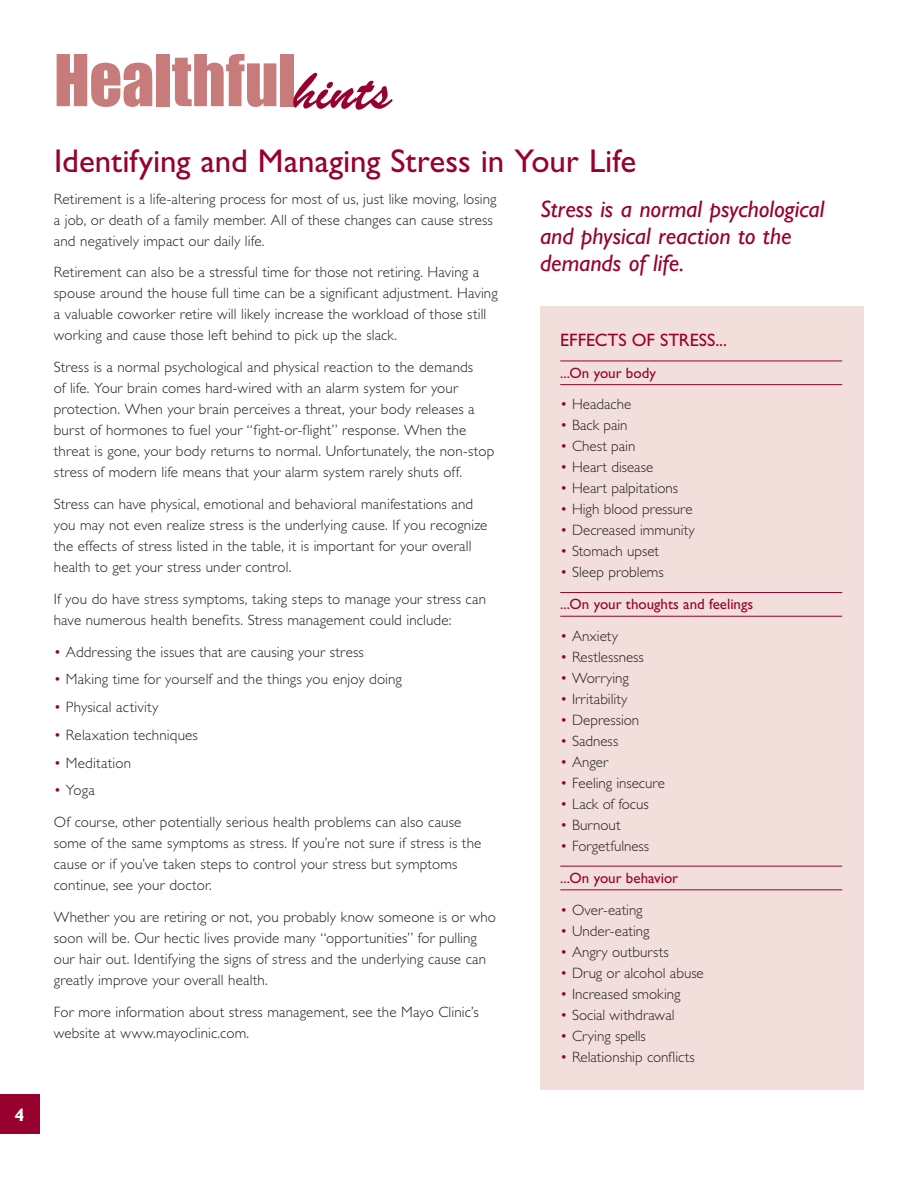
<style>
.page{position:relative;width:918px;height:1188px;background:#fff}
.page>*{position:absolute;margin:0;border:0;box-sizing:border-box;transform-origin:0 0}
.Body_-_Title{font:66px "Impact";color:#c77b7b}
.Body_-_Title-2{font:54px "Brush Script Std";letter-spacing:.005em;color:#98012d}
.Director_s_Corner{font:33px "Gill Sans Std";color:#98012d}
.Director_s_Corner-2{font:italic 24px/27px "Gill Sans Std";color:#98012d}
.Body{font:18px "Gill Sans Std";color:#98012d}
.Body_-_Title-3{font:700 18px "Gill Sans Std";color:#fff}
.Director_s_Corner-3{font:300 15px/21px "Gill Sans Std";letter-spacing:.01em;color:#231f20}
.Body-2{font:300 15px "Gill Sans Std";color:#231f20}
.Body-3{font:15px "Gill Sans Std";color:#98012d}
.s1{color:#98012d}
</style>
<div class="page">
<div style="left:540px;top:306px;width:323px;height:784px;background:#f2dfdc"></div>
<hr style="left:560px;top:361px;width:282px;height:1px;background:#98012d">
<hr style="left:560px;top:384px;width:282px;height:1px;background:#98012d">
<hr style="left:560px;top:592px;width:282px;height:1px;background:#98012d">
<hr style="left:560px;top:616px;width:282px;height:1px;background:#98012d">
<hr style="left:560px;top:866px;width:282px;height:1px;background:#98012d">
<hr style="left:560px;top:889px;width:282px;height:1px;background:#98012d">
<div style="left:0;top:1095px;width:39px;height:39px;background:#98012d"></div>
<p class="Body_-_Title-3" style="left:15px;top:1104px;width:11px">4</p>
<p class="Body_-_Title" style="left:54px;top:29px;width:244px">Healthful</p>
<p class="Body_-_Title-2" style="left:294px;top:60px;width:100px">hints</p>
<p class="Director_s_Corner" style="left:54px;top:142px;width:584px">Identifying and Managing Stress in Your Life</p>
<p class="Director_s_Corner-2" style="left:540px;top:195px;width:286px">Stress is a normal psychological and physical reaction to the demands of life.</p>
<p class="Director_s_Corner-3" style="left:54px;top:188px;width:444px">Retirement is a life-altering process for most of us, just like moving, losing a job, or death of a family member. All of these changes can cause stress and negatively impact our daily life.</p>
<p class="Director_s_Corner-3" style="left:54px;top:262px;width:445px">Retirement can also be a stressful time for those not retiring. Having a spouse around the house full time can be a significant adjustment. Having a valuable coworker retire will likely increase the workload of those still working and cause those left behind to pick up the slack.</p>
<p class="Director_s_Corner-3" style="left:54px;top:357px;width:442px">Stress is a normal psychological and physical reaction to the demands<br>of life. Your brain comes hard-wired with an alarm system for your protection. When your brain perceives a threat, your body releases a burst of hormones to fuel your “fight-or-flight” response. When the threat is gone, your body returns to normal. Unfortunately, the non-stop stress of modern life means that your alarm system rarely shuts off.</p>
<p class="Director_s_Corner-3" style="left:54px;top:494px;width:435px">Stress can have physical, emotional and behavioral manifestations and you may not even realize stress is the underlying cause. If you recognize the effects of stress listed in the table, it is important for your overall health to get your stress under control.</p>
<p class="Director_s_Corner-3" style="left:54px;top:588px;width:434px">If you do have stress symptoms, taking steps to manage your stress can have numerous health benefits. Stress management could include:</p>
<p class="Director_s_Corner-3" style="left:54px;top:641px;width:311px"><span class="s1">•</span> Addressing the issues that are causing your stress</p>
<p class="Director_s_Corner-3" style="left:54px;top:669px;width:350px"><span class="s1">•</span> Making time for yourself and the things you enjoy doing</p>
<p class="Director_s_Corner-3" style="left:54px;top:697px;width:106px"><span class="s1">•</span> Physical activity</p>
<p class="Director_s_Corner-3" style="left:54px;top:724px;width:146px"><span class="s1">•</span> Relaxation techniques</p>
<p class="Director_s_Corner-3" style="left:54px;top:752px;width:79px"><span class="s1">•</span> Meditation</p>
<p class="Director_s_Corner-3" style="left:54px;top:780px;width:42px"><span class="s1">•</span> Yoga</p>
<p class="Director_s_Corner-3" style="left:54px;top:812px;width:429px">Of course, other potentially serious health problems can also cause some of the same symptoms as stress. If you’re not sure if stress is the cause or if you’ve taken steps to control your stress but symptoms continue, see your doctor.</p>
<p class="Director_s_Corner-3" style="left:54px;top:907px;width:444px">Whether you are retiring or not, you probably know someone is or who soon will be. Our hectic lives provide many “opportunities” for pulling our hair out. Identifying the signs of stress and the underlying cause can greatly improve your overall health.</p>
<p class="Director_s_Corner-3" style="left:54px;top:1001px;width:426px">For more information about stress management, see the Mayo Clinic’s website at www.mayoclinic.com.</p>
<p class="Body" style="left:560px;top:329px;width:168px">EFFECTS OF STRESS...</p>
<p class="Body-3" style="left:560px;top:364px;width:97px">...On your body</p>
<p class="Body-2" style="left:560px;top:396px;width:72px"><span class="s1">•</span> Headache</p>
<p class="Body-2" style="left:560px;top:417px;width:69px"><span class="s1">•</span> Back pain</p>
<p class="Body-2" style="left:560px;top:438px;width:77px"><span class="s1">•</span> Chest pain</p>
<p class="Body-2" style="left:560px;top:459px;width:95px"><span class="s1">•</span> Heart disease</p>
<p class="Body-2" style="left:560px;top:480px;width:119px"><span class="s1">•</span> Heart palpitations</p>
<p class="Body-2" style="left:560px;top:501px;width:134px"><span class="s1">•</span> High blood pressure</p>
<p class="Body-2" style="left:560px;top:522px;width:136px"><span class="s1">•</span> Decreased immunity</p>
<p class="Body-2" style="left:560px;top:543px;width:100px"><span class="s1">•</span> Stomach upset</p>
<p class="Body-2" style="left:560px;top:564px;width:105px"><span class="s1">•</span> Sleep problems</p>
<p class="Body-3" style="left:560px;top:595px;width:195px">...On your thoughts and feelings</p>
<p class="Body-2" style="left:560px;top:627px;width:59px"><span class="s1">•</span> Anxiety</p>
<p class="Body-2" style="left:560px;top:648px;width:85px"><span class="s1">•</span> Restlessness</p>
<p class="Body-2" style="left:560px;top:669px;width:70px"><span class="s1">•</span> Worrying</p>
<p class="Body-2" style="left:560px;top:690px;width:69px"><span class="s1">•</span> Irritability</p>
<p class="Body-2" style="left:560px;top:711px;width:81px"><span class="s1">•</span> Depression</p>
<p class="Body-2" style="left:560px;top:732px;width:60px"><span class="s1">•</span> Sadness</p>
<p class="Body-2" style="left:560px;top:753px;width:49px"><span class="s1">•</span> Anger</p>
<p class="Body-2" style="left:560px;top:774px;width:106px"><span class="s1">•</span> Feeling insecure</p>
<p class="Body-2" style="left:560px;top:795px;width:90px"><span class="s1">•</span> Lack of focus</p>
<p class="Body-2" style="left:560px;top:816px;width:62px"><span class="s1">•</span> Burnout</p>
<p class="Body-2" style="left:560px;top:837px;width:91px"><span class="s1">•</span> Forgetfulness</p>
<p class="Body-3" style="left:560px;top:869px;width:119px">...On your behavior</p>
<p class="Body-2" style="left:560px;top:901px;width:84px"><span class="s1">•</span> Over-eating</p>
<p class="Body-2" style="left:560px;top:922px;width:91px"><span class="s1">•</span> Under-eating</p>
<p class="Body-2" style="left:560px;top:943px;width:110px"><span class="s1">•</span> Angry outbursts</p>
<p class="Body-2" style="left:560px;top:964px;width:145px"><span class="s1">•</span> Drug or alcohol abuse</p>
<p class="Body-2" style="left:560px;top:985px;width:122px"><span class="s1">•</span> Increased smoking</p>
<p class="Body-2" style="left:560px;top:1006px;width:116px"><span class="s1">•</span> Social withdrawal</p>
<p class="Body-2" style="left:560px;top:1027px;width:87px"><span class="s1">•</span> Crying spells</p>
<p class="Body-2" style="left:560px;top:1048px;width:136px"><span class="s1">•</span> Relationship conflicts</p>
</div>
